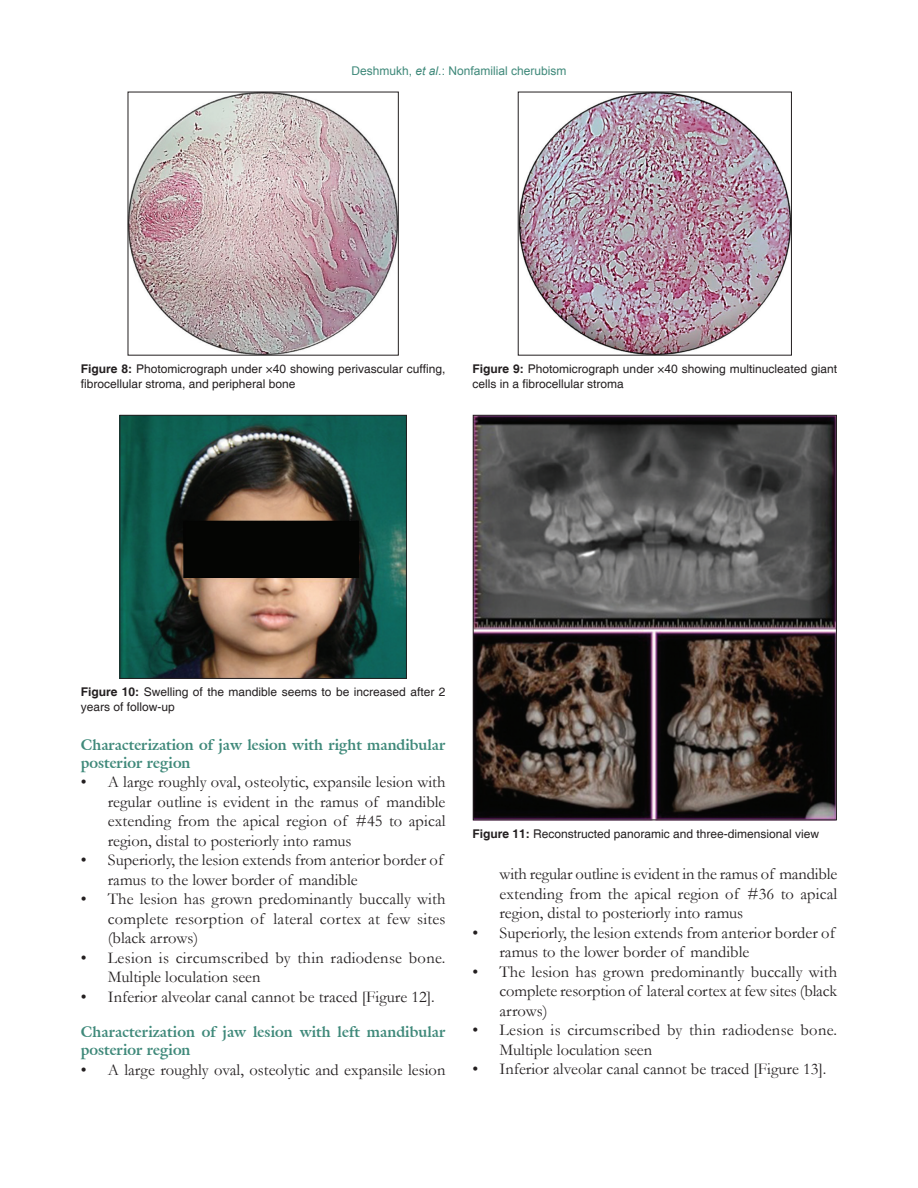
<style>
.page{position:relative;width:918px;height:1188px;background:#fff}
.page>*{position:absolute;margin:0;border:0;box-sizing:border-box;transform-origin:0 0}
.L{font:16.5px/19.5px "Garamond";color:#231f20;text-align:justify}
.LL{font:16.5px "Garamond";color:#231f20}
.t1{font:700 15px/18px "Galliard IT Cby BT";color:#3f897a}
.FGC{font:12px/15px "Helvetica";color:#231f20}
.t2{font:12px "Arial";color:#3f897a}
.s1{font-style:italic}
.s2{font-weight:700}
</style>
<div class="page">
<img style="left:520px;top:94px;width:270px;height:259px">
<div style="left:518px;top:92px;width:274px;height:263px;border:1px solid #231f20"></div>
<img style="left:130px;top:94px;width:267px;height:259px">
<div style="left:128px;top:92px;width:271px;height:263px;border:1px solid #231f20"></div>
<img style="left:122px;top:417px;width:283px;height:260px">
<div style="left:120px;top:415px;width:287px;height:264px;border:1px solid #231f20"></div>
<img style="left:475px;top:417px;width:360px;height:401px">
<div style="left:473px;top:415px;width:364px;height:405px;border:1px solid #231f20"></div>
<p class="t2" style="left:352px;top:63px;width:216px">Deshmukh, <span class="s1">et al</span>.: Nonfamilial cherubism</p>
<p class="FGC" style="left:81px;top:362px;width:366px"><span class="s2">Figure 8:</span> Photomicrograph under ×40 showing perivascular cuffing, fibrocellular stroma, and peripheral bone</p>
<p class="FGC" style="left:472px;top:362px;width:366px"><span class="s2">Figure 9:</span> Photomicrograph under ×40 showing multinucleated giant cells in a fibrocellular stroma</p>
<p class="FGC" style="left:81px;top:685px;width:366px"><span class="s2">Figure 10:</span> Swelling of the mandible seems to be increased after 2 years of follow-up</p>
<h2 class="t1" style="left:81px;top:735px;width:366px">Characterization of jaw lesion with right mandibular posterior region</h2>
<p class="L" style="left:108px;top:772px;width:339px;text-indent:-27px">• A large roughly oval, osteolytic, expansile lesion with regular outline is evident in the ramus of mandible extending from the apical region of #45 to apical region, distal to posteriorly into ramus</p>
<p class="L" style="left:108px;top:850px;width:337px;text-indent:-27px">• Superiorly, the lesion extends from anterior border of ramus to the lower border of mandible</p>
<p class="L" style="left:108px;top:889px;width:339px;text-indent:-27px">• The lesion has grown predominantly buccally with complete resorption of lateral cortex at few sites (black arrows)</p>
<p class="L" style="left:108px;top:947px;width:339px;text-indent:-27px">• Lesion is circumscribed by thin radiodense bone.<br>Multiple loculation seen</p>
<p class="LL" style="left:81px;top:985px;width:356px">• Inferior alveolar canal cannot be traced [Figure 12].</p>
<h2 class="t1" style="left:81px;top:1023px;width:366px">Characterization of jaw lesion with left mandibular posterior region</h2>
<p class="L" style="left:81px;top:1059px;width:366px">• A large roughly oval, osteolytic and expansile lesion</p>
<p class="FGC" style="left:472px;top:827px;width:348px"><span class="s2">Figure 11:</span> Reconstructed panoramic and three-dimensional view</p>
<p class="L" style="left:500px;top:864px;width:339px">with regular outline is evident in the ramus of mandible extending from the apical region of #36 to apical region, distal to posteriorly into ramus</p>
<p class="L" style="left:500px;top:922px;width:337px;text-indent:-27px">• Superiorly, the lesion extends from anterior border of ramus to the lower border of mandible</p>
<p class="L" style="left:500px;top:961px;width:339px;text-indent:-27px">• The lesion has grown predominantly buccally with complete resorption of lateral cortex at few sites (black arrows)</p>
<p class="L" style="left:500px;top:1020px;width:339px;text-indent:-27px">• Lesion is circumscribed by thin radiodense bone.<br>Multiple loculation seen</p>
<p class="LL" style="left:472px;top:1058px;width:356px">• Inferior alveolar canal cannot be traced [Figure 13].</p>
</div>
